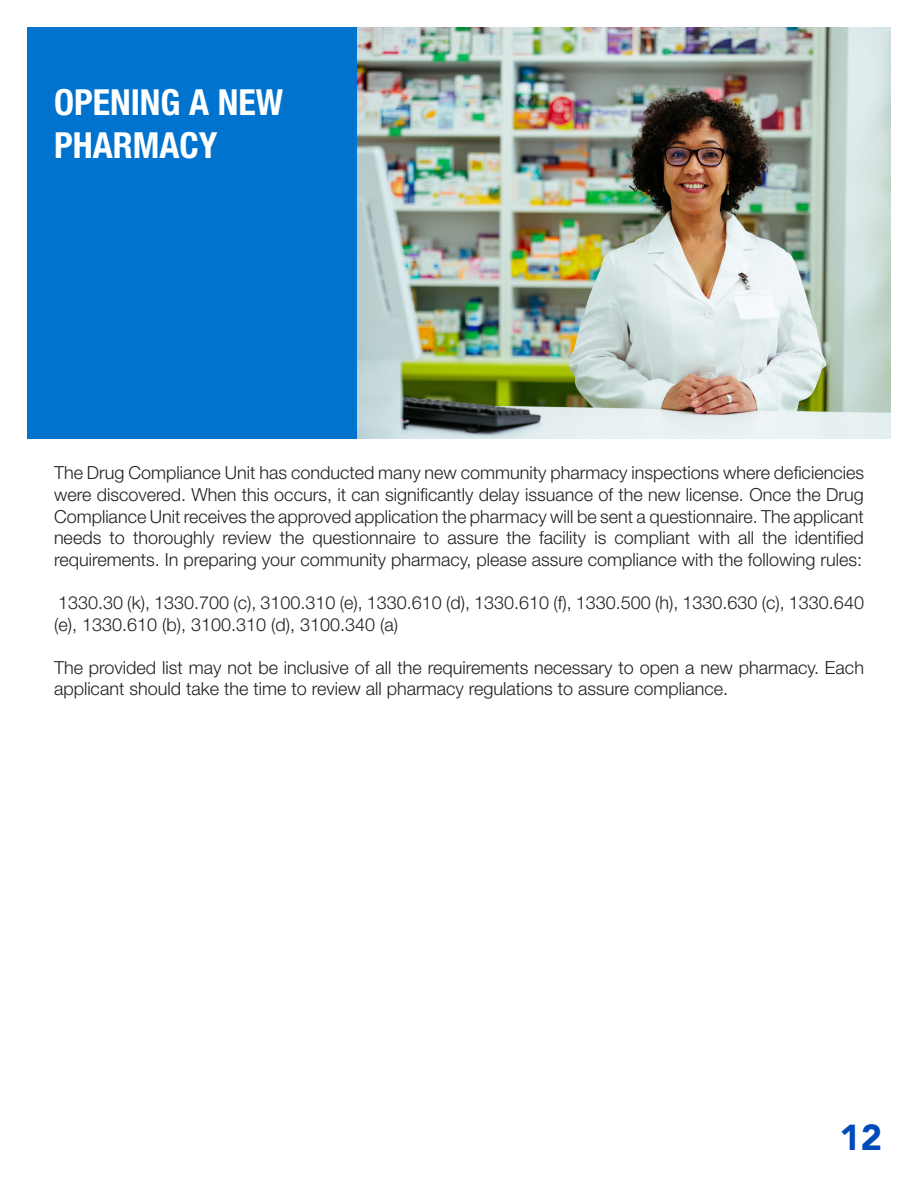
<style>
.page{position:relative;width:918px;height:1188px;background:#fff}
.page>*{position:absolute;margin:0;border:0;box-sizing:border-box;transform-origin:0 0}
.t1{font:700 condensed 36px/43.2px "Helvetica Neue LT Std";color:#fff}
.t2{font:900 36px "Avenir";color:#004aba}
.t3{font:300 18px/21.6px "Helvetica Neue LT Std";color:#231f20}
</style>
<div class="page">
<div style="left:27px;top:27px;width:330px;height:411px;background:#0073ce"></div>
<img style="left:357px;top:27px;width:534px;height:411px">
<p class="t1" style="left:54px;top:80px;width:231px">OPENING A NEW<br>PHARMACY</p>
<p class="t3" style="left:54px;top:462px;width:812px;text-align:justify">The Drug Compliance Unit has conducted many new community pharmacy inspections where deficiencies were discovered. When this occurs, it can significantly delay issuance of the new license. Once the Drug Compliance Unit receives the approved application the pharmacy will be sent a questionnaire. The applicant needs to thoroughly review the questionnaire to assure the facility is compliant with all the identified requirements. In preparing your community pharmacy, please assure compliance with the following rules:</p>
<p class="t3" style="left:54px;top:591px;width:812px">1330.30 (k), 1330.700 (c), 3100.310 (e), 1330.610 (d), 1330.610 (f), 1330.500 (h), 1330.630 (c), 1330.640 (e), 1330.610 (b), 3100.310 (d), 3100.340 (a)</p>
<p class="t3" style="left:54px;top:656px;width:812px">The provided list may not be inclusive of all the requirements necessary to open a new pharmacy. Each applicant should take the time to review all pharmacy regulations to assure compliance.</p>
<h1 class="t2" style="left:839px;top:1106px;width:44px">12</h1>
</div>
